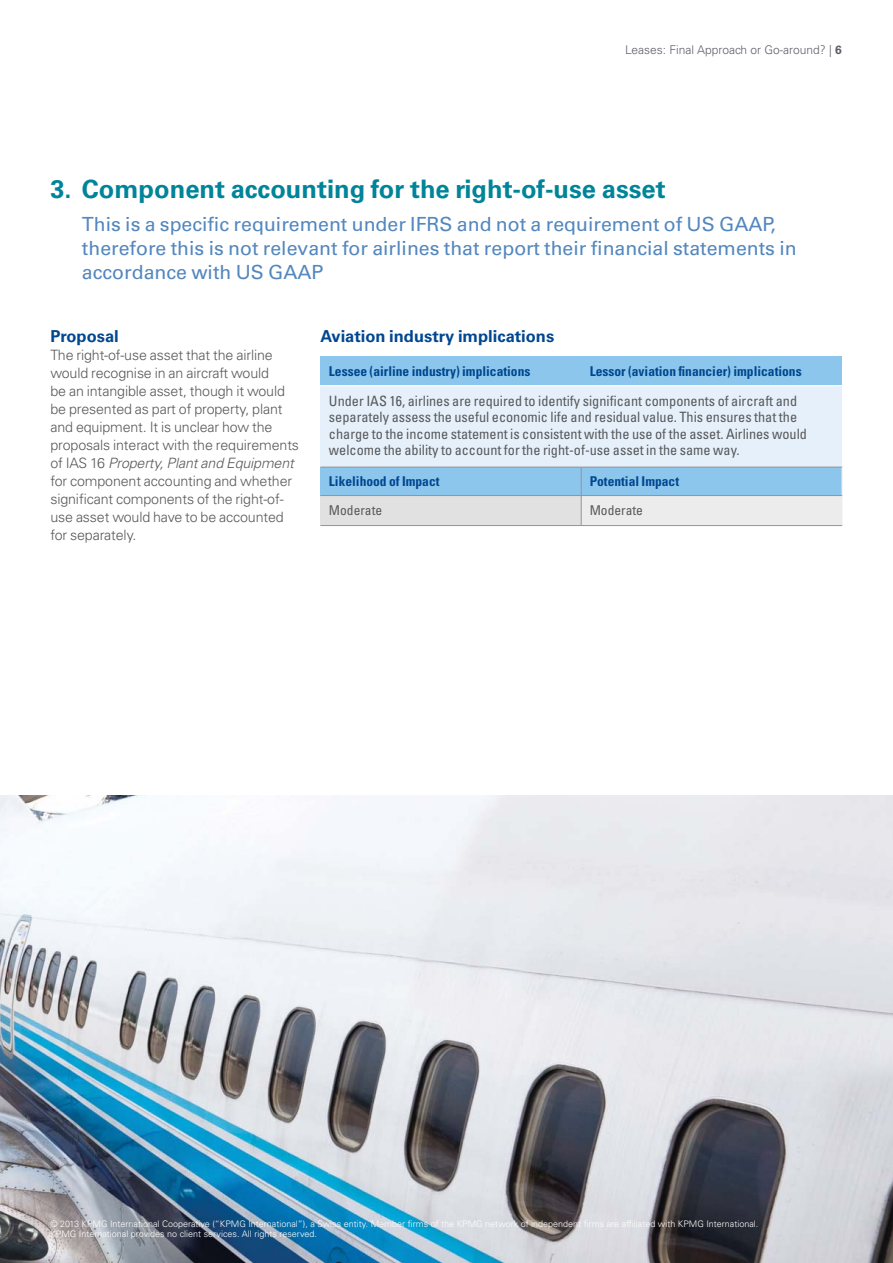
<style>
.page{position:relative;width:893px;height:1263px;background:#fff}
.page>*{position:absolute;margin:0;border:0;box-sizing:border-box;transform-origin:0 0}
.t1{font:700 25.5px "Univers LT Std";color:#008499}
.t2{font:19.5px/24px "Univers LT Std";color:#5387be}
.t3{font:700 16.5px "Univers LT Std";color:#004790}
.t4{font:300 14.25px/18px "Univers LT Std";letter-spacing:-.01em;color:#58595b}
.t5{font:condensed 14.25px/16.5px "Univers";color:#58595b}
.t6{font:700 condensed 13.5px "Univers";color:#004790}
.t7{font:condensed 13.5px "Univers";color:#58595b}
.t8{font:300 12px "Univers";color:#5d6067}
.t9{font:300 9px/10.5px "Univers LT Std";color:#fff}
.s1{font-family:"Univers LT Std"}
.s2{font-family:"Univers LT Std";font-weight:700}
.s3{font-style:italic}
</style>
<div class="page">
<img style="left:0;top:795px;width:893px;height:468px">
<div style="left:320px;top:356px;width:261px;height:30px;background:#8cc6ec"></div>
<div style="left:581px;top:356px;width:261px;height:30px;background:#8cc6ec"></div>
<div style="left:320px;top:386px;width:522px;height:81px;background:#e6f0fa"></div>
<div style="left:320px;top:467px;width:261px;height:29px;background:#8cc6ec"></div>
<div style="left:581px;top:467px;width:261px;height:29px;background:#8cc6ec"></div>
<div style="left:320px;top:496px;width:261px;height:30px;background:#e1e1e1"></div>
<div style="left:581px;top:496px;width:261px;height:30px;background:#edecec"></div>
<hr style="left:320px;top:467px;width:522px;height:1px;background:#939598">
<svg style="left:581px;top:467px;width:1px;height:58px"></svg>
<hr style="left:320px;top:495px;width:522px;height:1px;background:#939598">
<hr style="left:320px;top:385px;width:522px;height:1px;background:#fff">
<hr style="left:320px;top:525px;width:522px;height:1px;background:#939598">
<svg style="left:841px;top:467px;width:1px;height:29px"></svg>
<p class="t8" style="left:625px;top:46px;width:218px">Leases: Final Approach or Go-around? <span class="s1">|</span> <span class="s2">6</span></p>
<h1 class="t1" style="left:50px;top:177px;width:617px">3. Component accounting for the right-of-use asset</h1>
<h2 class="t2" style="left:82px;top:214px;width:716px">This is a specific requirement under IFRS and not a requirement of US GAAP, therefore this is not relevant for airlines that report their financial statements in accordance with US GAAP</h2>
<p class="t3" style="left:50px;top:329px;width:70px">Proposal</p>
<p class="t4" style="left:50px;top:347px;width:250px">The right-of-use asset that the airline would recognise in an aircraft would<br>be an intangible asset, though it would be presented as part of property, plant and equipment. It is unclear how the proposals interact with the requirements of IAS 16 <span class="s3">Property, Plant and Equipment </span>for component accounting and whether significant components of the right-of&shy;use asset would have to be accounted for separately.</p>
<p class="t3" style="left:320px;top:329px;width:235px">Aviation industry implications</p>
<p class="t6" style="left:329px;top:366px;width:203px">Lessee (airline industry) implications</p>
<p class="t6" style="left:590px;top:366px;width:213px">Lessor (aviation financier) implications</p>
<p class="t5" style="left:329px;top:394px;width:479px">Under IAS 16, airlines are required to identify significant components of aircraft and separately assess the useful economic life and residual value. This ensures that the charge to the income statement is consistent with the use of the asset. Airlines would welcome the ability to account for the right-of-use asset in the same way.</p>
<p class="t6" style="left:329px;top:477px;width:112px">Likelihood of Impact</p>
<p class="t7" style="left:329px;top:505px;width:55px">Moderate</p>
<p class="t6" style="left:590px;top:477px;width:91px">Potential Impact</p>
<p class="t7" style="left:590px;top:505px;width:55px">Moderate</p>
<p class="t9" style="left:50px;top:1219px;width:709px">© 2013 KPMG International Cooperative (“KPMG International”), a Swiss entity. Member firms of the KPMG network of independent firms are affiliated with KPMG International.<br>KPMG International provides no client services. All rights reserved.</p>
</div>
